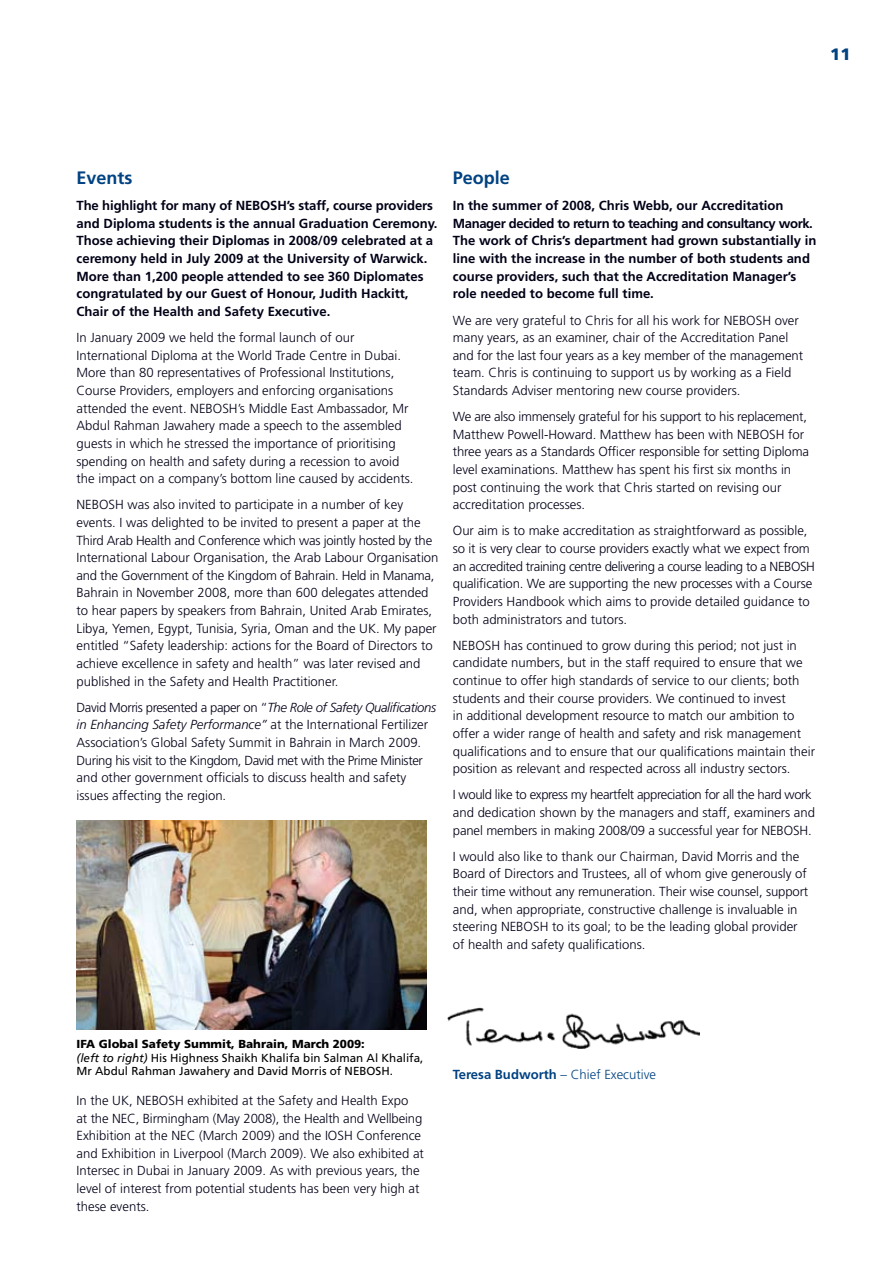
<style>
.page{position:relative;width:893px;height:1263px;background:#fff}
.page>*{position:absolute;margin:0;border:0;box-sizing:border-box;transform-origin:0 0}
.t1{font:700 18px "Frutiger";color:#004282}
.t2{font:900 16.5px "Frutiger";color:#004282}
.t3{font:300 13.2px/17.7px "Frutiger";color:#000017}
.t4{font:700 13.2px/17.7px "Frutiger";color:#000017}
.t5{font:300 13.2px "Frutiger";color:#004282}
.t6{font:11.7px/13.5px "Frutiger";color:#000}
.s1{font-style:italic}
.s2{font-weight:900}
.s3{font-weight:700}
</style>
<div class="page">
<img style="left:77px;top:820px;width:350px;height:210px">
<img style="left:448px;top:1008px;width:251px;height:40px">
<p class="t2" style="left:830px;top:44px;width:22px">11</p>
<h1 class="t1" style="left:77px;top:167px;width:58px">Events</h1>
<p class="t4" style="left:77px;top:197px;width:363px">The highlight for many of NEBOSH’s staff, course providers and Diploma students is the annual Graduation Ceremony.<br>Those achieving their Diplomas in 2008/09 celebrated at a ceremony held in July 2009 at the University of Warwick.<br>More than 1,200 people attended to see 360 Diplomates congratulated by our Guest of Honour, Judith Hackitt, Chair of the Health and Safety Executive.</p>
<p class="t3" style="left:77px;top:329px;width:338px">In January 2009 we held the formal launch of our International Diploma at the World Trade Centre in Dubai.<br>More than 80 representatives of Professional Institutions, Course Providers, employers and enforcing organisations attended the event. NEBOSH’s Middle East Ambassador, Mr Abdul Rahman Jawahery made a speech to the assembled guests in which he stressed the importance of prioritising spending on health and safety during a recession to avoid the impact on a company’s bottom line caused by accidents.</p>
<p class="t3" style="left:77px;top:496px;width:363px">NEBOSH was also invited to participate in a number of key events. I was delighted to be invited to present a paper at the Third Arab Health and Conference which was jointly hosted by the International Labour Organisation, the Arab Labour Organisation and the Government of the Kingdom of Bahrain. Held in Manama, Bahrain in November 2008, more than 600 delegates attended to hear papers by speakers from Bahrain, United Arab Emirates, Libya, Yemen, Egypt, Tunisia, Syria, Oman and the UK. My paper entitled “Safety leadership: actions for the Board of Directors to achieve excellence in safety and health” was later revised and published in the Safety and Health Practitioner.</p>
<p class="t3" style="left:77px;top:698px;width:361px">David Morris presented a paper on “<span class="s1">The Role of Safety Qualifications in Enhancing Safety Performance”</span> at the International Fertilizer Association’s Global Safety Summit in Bahrain in March 2009.<br>During his visit to the Kingdom, David met with the Prime Minister and other government officials to discuss health and safety issues affecting the region.</p>
<h1 class="t1" style="left:453px;top:167px;width:59px">People</h1>
<p class="t4" style="left:453px;top:197px;width:365px">In the summer of 2008, Chris Webb, our Accreditation Manager decided to return to teaching and consultancy work.<br>The work of Chris’s department had grown substantially in line with the increase in the number of both students and course providers, such that the Accreditation Manager’s role needed to become full time.</p>
<p class="t3" style="left:453px;top:311px;width:352px">We are very grateful to Chris for all his work for NEBOSH over many years, as an examiner, chair of the Accreditation Panel and for the last four years as a key member of the management team. Chris is continuing to support us by working as a Field Standards Adviser mentoring new course providers.</p>
<p class="t3" style="left:453px;top:408px;width:358px">We are also immensely grateful for his support to his replacement, Matthew Powell-Howard. Matthew has been with NEBOSH for three years as a Standards Officer responsible for setting Diploma level examinations. Matthew has spent his first six months in post continuing the work that Chris started on revising our accreditation processes.</p>
<p class="t3" style="left:453px;top:522px;width:364px">Our aim is to make accreditation as straightforward as possible, so it is very clear to course providers exactly what we expect from an accredited training centre delivering a course leading to a NEBOSH qualification. We are supporting the new processes with a Course Providers Handbook which aims to provide detailed guidance to both administrators and tutors.</p>
<p class="t3" style="left:453px;top:636px;width:364px">NEBOSH has continued to grow during this period; not just in candidate numbers, but in the staff required to ensure that we continue to offer high standards of service to our clients; both students and their course providers. We continued to invest<br>in additional development resource to match our ambition to offer a wider range of health and safety and risk management qualifications and to ensure that our qualifications maintain their position as relevant and respected across all industry sectors.</p>
<p class="t3" style="left:453px;top:786px;width:364px">I would like to express my heartfelt appreciation for all the hard work and dedication shown by the managers and staff, examiners and panel members in making 2008/09 a successful year for NEBOSH.</p>
<p class="t3" style="left:453px;top:847px;width:357px">I would also like to thank our Chairman, David Morris and the Board of Directors and Trustees, all of whom give generously of their time without any remuneration. Their wise counsel, support and, when appropriate, constructive challenge is invaluable in steering NEBOSH to its goal; to be the leading global provider of health and safety qualifications.</p>
<p class="t6" style="left:77px;top:1037px;width:348px"><span class="s2">IFA Global Safety Summit, Bahrain, March 2009:<br></span><span class="s1">(left to right)</span> His Highness Shaikh Khalifa bin Salman Al Khalifa,<br>Mr Abdul Rahman Jawahery and David Morris of NEBOSH.</p>
<p class="t3" style="left:77px;top:1091px;width:349px">In the UK, NEBOSH exhibited at the Safety and Health Expo<br>at the NEC, Birmingham (May 2008), the Health and Wellbeing Exhibition at the NEC (March 2009) and the IOSH Conference and Exhibition in Liverpool (March 2009). We also exhibited at Intersec in Dubai in January 2009. As with previous years, the level of interest from potential students has been very high at these events.</p>
<p class="t5" style="left:453px;top:1067px;width:205px"><span class="s3">Teresa Budworth</span> – Chief Executive</p>
</div>
